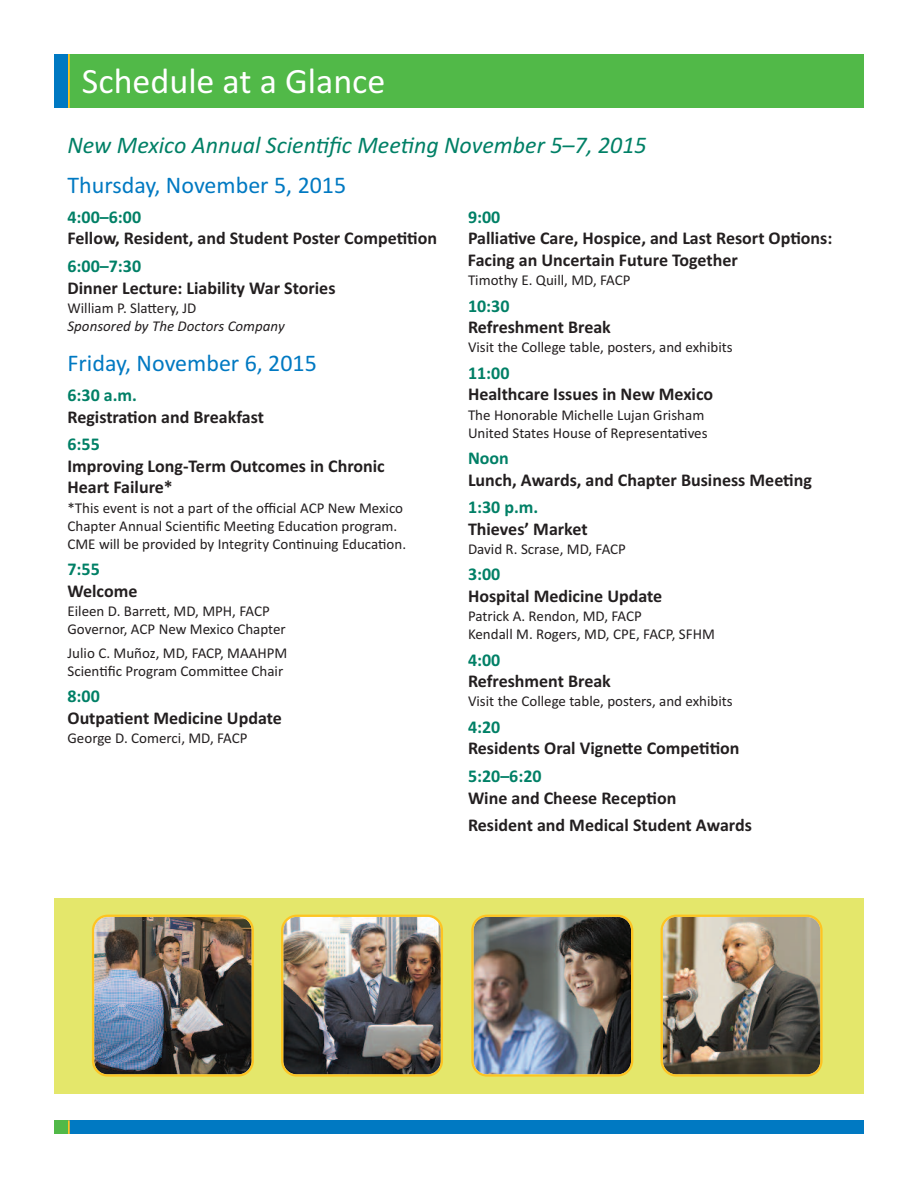
<style>
.page{position:relative;width:918px;height:1188px;background:#fff}
.page>*{position:absolute;margin:0;border:0;box-sizing:border-box;transform-origin:0 0}
.t1{font:36px "Calibri";color:#fff}
.t2{font:italic 24px "Calibri";color:#008066}
.t3{font:24px "Calibri";color:#0079c2}
.t4{font:700 18px/21.6px "Calibri";color:#231f20}
.t5{font:700 18px "Calibri";color:#008066}
.t6{font:15px/18px "Calibri";color:#231f20}
.t7{font:italic 15px "Calibri";color:#231f20}
</style>
<div class="page">
<div style="left:54px;top:898px;width:810px;height:196px;background:#e4e76b"></div>
<div style="left:66px;top:1120px;width:798px;height:14px;background:#0079c2"></div>
<div style="left:68px;top:54px;width:796px;height:54px;background:#51b948"></div>
<hr style="left:68px;top:54px;width:2px;height:54px;background:#fec422">
<svg style="left:68px;top:1120px;width:2px;height:14px"></svg>
<div style="left:54px;top:1120px;width:14px;height:14px;background:#51b948"></div>
<div style="left:54px;top:54px;width:14px;height:54px;background:#0079c2"></div>
<img style="left:471px;top:915px;width:162px;height:162px">
<img style="left:661px;top:915px;width:162px;height:162px">
<img style="left:92px;top:915px;width:162px;height:162px">
<img style="left:281px;top:915px;width:162px;height:162px">
<h1 class="t1" style="left:82px;top:60px;width:305px">Schedule at a Glance</h1>
<h2 class="t2" style="left:68px;top:131px;width:581px">New Mexico Annual Scientific Meeting November 5–7, 2015</h2>
<h2 class="t3" style="left:67px;top:171px;width:280px">Thursday, November 5, 2015</h2>
<p class="t5" style="left:68px;top:206px;width:75px">4:00–6:00</p>
<p class="t4" style="left:68px;top:227px;width:371px">Fellow, Resident, and Student Poster Competition</p>
<p class="t5" style="left:68px;top:255px;width:75px">6:00–7:30</p>
<p class="t4" style="left:68px;top:277px;width:270px">Dinner Lecture: Liability War Stories</p>
<p class="t6" style="left:68px;top:299px;width:131px">William P. Slattery, JD</p>
<p class="t7" style="left:67px;top:317px;width:219px">Sponsored by The Doctors Company</p>
<h2 class="t3" style="left:68px;top:348px;width:251px">Friday, November 6, 2015</h2>
<p class="t5" style="left:68px;top:384px;width:71px">6:30 a.m.</p>
<p class="t4" style="left:68px;top:406px;width:198px">Registration and Breakfast</p>
<p class="t5" style="left:68px;top:433px;width:34px">6:55</p>
<p class="t4" style="left:68px;top:455px;width:319px">Improving Long-Term Outcomes in Chronic<br>Heart Failure*</p>
<p class="t6" style="left:67px;top:499px;width:340px">*This event is not a part of the official ACP New Mexico<br>Chapter Annual Scientific Meeting Education program.<br>CME will be provided by Integrity Continuing Education.</p>
<p class="t5" style="left:68px;top:558px;width:34px">7:55</p>
<p class="t4" style="left:68px;top:580px;width:71px">Welcome</p>
<p class="t6" style="left:68px;top:602px;width:220px">Eileen D. Barrett, MD, MPH, FACP<br>Governor, ACP New Mexico Chapter</p>
<p class="t6" style="left:68px;top:644px;width:221px">Julio C. Muñoz, MD, FACP, MAAHPM<br>Scientific Program Committee Chair</p>
<p class="t5" style="left:68px;top:685px;width:34px">8:00</p>
<p class="t4" style="left:68px;top:707px;width:216px">Outpatient Medicine Update</p>
<p class="t6" style="left:68px;top:729px;width:182px">George D. Comerci, MD, FACP</p>
<p class="t5" style="left:468px;top:206px;width:34px">9:00</p>
<p class="t4" style="left:468px;top:227px;width:366px">Palliative Care, Hospice, and Last Resort Options:<br>Facing an Uncertain Future Together</p>
<p class="t6" style="left:468px;top:271px;width:164px">Timothy E. Quill, MD, FACP</p>
<p class="t5" style="left:468px;top:295px;width:43px">10:30</p>
<p class="t4" style="left:468px;top:316px;width:144px">Refreshment Break</p>
<p class="t6" style="left:468px;top:338px;width:266px">Visit the College table, posters, and exhibits</p>
<p class="t5" style="left:468px;top:362px;width:43px">11:00</p>
<p class="t4" style="left:468px;top:383px;width:247px">Healthcare Issues in New Mexico</p>
<p class="t6" style="left:468px;top:406px;width:241px">The Honorable Michelle Lujan Grisham<br>United States House of Representatives</p>
<p class="t5" style="left:468px;top:447px;width:42px">Noon</p>
<p class="t4" style="left:468px;top:469px;width:346px">Lunch, Awards, and Chapter Business Meeting</p>
<p class="t5" style="left:468px;top:496px;width:72px">1:30 p.m.</p>
<p class="t4" style="left:468px;top:518px;width:121px">Thieves’ Market</p>
<p class="t6" style="left:468px;top:540px;width:160px">David R. Scrase, MD, FACP</p>
<p class="t5" style="left:468px;top:564px;width:34px">3:00</p>
<p class="t4" style="left:468px;top:585px;width:196px">Hospital Medicine Update</p>
<p class="t6" style="left:468px;top:607px;width:248px">Patrick A. Rendon, MD, FACP<br>Kendall M. Rogers, MD, CPE, FACP, SFHM</p>
<p class="t5" style="left:468px;top:649px;width:34px">4:00</p>
<p class="t4" style="left:468px;top:670px;width:144px">Refreshment Break</p>
<p class="t6" style="left:468px;top:692px;width:266px">Visit the College table, posters, and exhibits</p>
<p class="t5" style="left:468px;top:716px;width:34px">4:20</p>
<p class="t4" style="left:468px;top:737px;width:273px">Residents Oral Vignette Competition</p>
<p class="t5" style="left:468px;top:765px;width:75px">5:20–6:20</p>
<p class="t4" style="left:468px;top:784px;width:285px;line-height:27.6px">Wine and Cheese Reception<br>Resident and Medical Student Awards</p>
</div>
